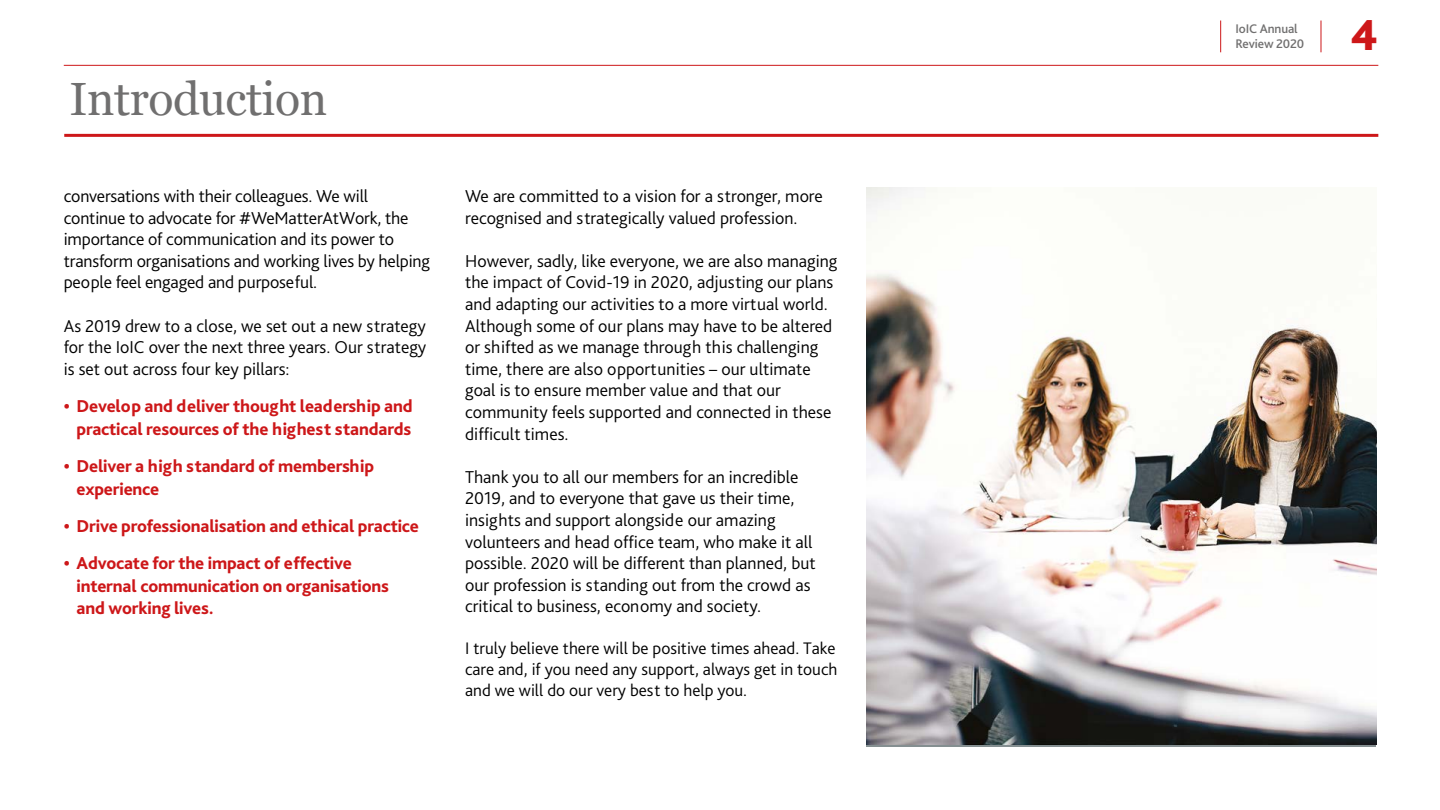
<style>
.page{position:relative;width:1440px;height:810px;background:#fff}
.page>*{position:absolute;margin:0;border:0;box-sizing:border-box;transform-origin:0 0}
.t1{font:46.58px "Georgia";letter-spacing:-.01em;color:#706f6f}
.t2{font:800 45.08px "Bliss Pro";color:#cd1719}
.t3{font:300 18px/21.6px "Bliss Pro";color:#000}
.t4{font:800 18px/22.5px "Bliss Pro";letter-spacing:-.01em;color:#cd1719}
.t5{font:300 17.48px/21px "Bliss Pro";color:#000;text-align:justify}
.t6{font:500 13.12px/14.5px "Bliss Pro";letter-spacing:-.01em;color:#706f6f}
</style>
<div class="page">
<hr style="left:64px;top:65px;width:1314px;height:1px;background:#cd1719">
<hr style="left:64px;top:134px;width:1314px;height:3px;background:#cd1719">
<hr style="left:1220px;top:21px;width:1px;height:31px;background:#cd1719">
<hr style="left:1321px;top:21px;width:1px;height:31px;background:#cd1719">
<img style="left:867px;top:187px;width:509px;height:557px">
<h1 class="t1" style="left:69px;top:65px;width:259px">Introduction</h1>
<p class="t3" style="left:64px;top:185px;width:368px">conversations with their colleagues. We will continue to advocate for #WeMatterAtWork, the importance of communication and its power to transform organisations and working lives by helping people feel engaged and purposeful.</p>
<p class="t3" style="left:64px;top:314px;width:364px;text-align:justify">As 2019 drew to a close, we set out a new strategy for the IoIC over the next three years. Our strategy is set out across four key pillars:</p>
<p class="t4" style="left:64px;top:394px;width:350px;text-align:right">• Develop and deliver thought leadership and practical resources of the highest standards</p>
<p class="t4" style="left:77px;top:454px;width:299px;text-indent:-13px">• Deliver a high standard of membership experience</p>
<p class="t4" style="left:64px;top:514px;width:357px">• Drive professionalisation and ethical practice</p>
<p class="t4" style="left:77px;top:552px;width:314px;text-indent:-13px">• Advocate for the impact of effective internal communication on organisations and working lives.</p>
<p class="t3" style="left:465px;top:185px;width:359px">We are committed to a vision for a stronger, more recognised and strategically valued profession.</p>
<p class="t3" style="left:465px;top:250px;width:374px">However, sadly, like everyone, we are also managing the impact of Covid-19 in 2020, adjusting our plans and adapting our activities to a more virtual world.<br>Although some of our plans may have to be altered or shifted as we manage through this challenging time, there are also opportunities – our ultimate goal is to ensure member value and that our community feels supported and connected in these difficult times.</p>
<p class="t3" style="left:465px;top:466px;width:352px">Thank you to all our members for an incredible 2019, and to everyone that gave us their time, insights and support alongside our amazing volunteers and head office team, who make it all possible. 2020 will be different than planned, but our profession is standing out from the crowd as critical to business, economy and society.</p>
<p class="t5" style="left:465px;top:638px;width:374px">I truly believe there will be positive times ahead. Take care and, if you need any support, always get in touch and we will do our very best to help you.</p>
<p class="t6" style="left:1236px;top:21px;width:70px">IoIC Annual<br>Review 2020</p>
<h2 class="t2" style="left:1351px;top:7px;width:29px">4</h2>
</div>
